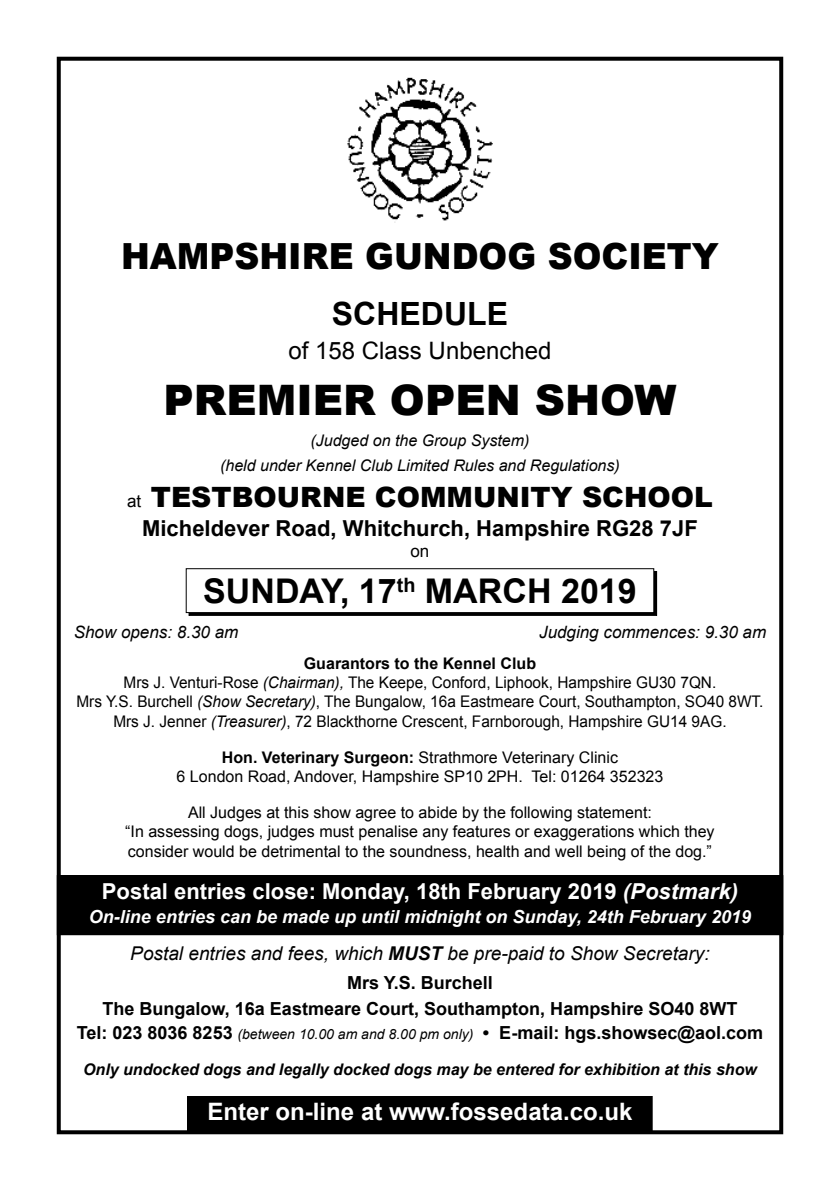
<style>
.page{position:relative;width:840px;height:1191px;background:#fff}
.page>*{position:absolute;margin:0;border:0;box-sizing:border-box;transform-origin:0 0}
.t1{font:900 42px "Arial";color:#000}
.t2{font:900 36px "Arial";color:#000;scale:.96 1}
.t3{font:700 34px "Arial";color:#000}
.t4{font:700 32px "Arial";color:#000}
.t5{font:900 28px "Arial";color:#000}
.t6{font:700 24px "Arial";color:#fff}
.t7{font:24px "Arial";color:#000}
.t8{font:700 22px "Arial";color:#fff}
.t9{font:700 22px "Arial";color:#000}
.t10{font:italic 19px "Arial";color:#000}
.t11{font:700 18px/25px "Arial";color:#000;text-align:center}
.t12{font:italic 700 18px "Arial";color:#fff}
.t13{font:italic 17px "Arial";color:#000}
.t14{font:17px "Arial";color:#000}
.t15{font:16px/19.2px "Arial";color:#000;text-align:center}
.t16{font:16px/19.2px "Arial";color:#000;text-align:center;scale:.96 1}
.t17{font:italic 16px/24.8px "Arial";color:#000;text-align:center}
.t18{font:italic 700 16px "Arial";color:#000}
.s1{font-weight:400;font-size:17px}
.s2{font-weight:700}
.s3{font-style:italic}
.s4{font-weight:400;font-style:italic;font-size:14px}
</style>
<div class="page">
<div style="left:57px;top:875px;width:725px;height:59px;background:#000"></div>
<div style="left:57px;top:875px;width:725px;height:60px;border:1px solid #000"></div>
<div style="left:57px;top:57px;width:725px;height:1077px;border:4px solid #000"></div>
<div style="left:188px;top:1096px;width:463px;height:35px;background:#000"></div>
<div style="left:189px;top:571px;width:467px;height:44px;background:#000"></div>
<div style="left:188px;top:571px;width:468px;height:45px;border:1px solid #000"></div>
<div style="left:186px;top:568px;width:467px;height:44px;background:#fff"></div>
<div style="left:186px;top:568px;width:468px;height:45px;border:1px solid #000"></div>
<img style="left:347px;top:77px;width:146px;height:146px">
<h2 class="t2" style="left:121px;top:230px;width:623px">HAMPSHIRE GUNDOG SOCIETY</h2>
<h3 class="t4" style="left:332px;top:292px;width:177px">SCHEDULE</h3>
<h3 class="t7" style="left:288px;top:335px;width:264px">of 158 Class Unbenched</h3>
<h1 class="t1" style="left:163px;top:370px;width:514px">PREMIER OPEN SHOW</h1>
<p class="t17" style="left:220px;top:428px;width:401px">(Judged on the Group System)<br>(held under Kennel Club Limited Rules and Regulations)</p>
<h3 class="t5" style="left:127px;top:477px;width:587px"><span class="s1">at</span> TESTBOURNE COMMUNITY SCHOOL</h3>
<h3 class="t9" style="left:142px;top:514px;width:557px">Micheldever Road, Whitchurch, Hampshire RG28 7JF</h3>
<p class="t14" style="left:410px;top:539px;width:20px">on</p>
<h3 class="t3" style="left:203px;top:568px;width:435px">SUNDAY, 17<sup>th</sup> MARCH 2019</h3>
<p class="t13" style="left:74px;top:621px;width:166px">Show opens: 8.30 am</p>
<p class="t13" style="left:539px;top:621px;width:228px">Judging commences: 9.30 am</p>
<p class="t16" style="left:76px;top:654px;width:716px"><span class="s2">Guarantors to the Kennel Club<br></span>Mrs J. Venturi-Rose <span class="s3">(Chairman),</span> The Keepe, Conford, Liphook, Hampshire GU30 7QN.<br>Mrs Y.S. Burchell <span class="s3">(Show Secretary)</span>, The Bungalow, 16a Eastmeare Court, Southampton, SO40 8WT.<br>Mrs J. Jenner <span class="s3">(Treasurer)</span>, 72 Blackthorne Crescent, Farnborough, Hampshire GU14 9AG.</p>
<p class="t15" style="left:176px;top:747px;width:488px"><span class="s2">Hon. Veterinary Surgeon:</span> Strathmore Veterinary Clinic<br>6 London Road, Andover, Hampshire SP10 2PH. Tel: 01264 352323</p>
<p class="t15" style="left:125px;top:803px;width:590px">All Judges at this show agree to abide by the following statement:<br>“In assessing dogs, judges must penalise any features or exaggerations which they consider would be detrimental to the soundness, health and well being of the dog.”</p>
<h3 class="t8" style="left:102px;top:876px;width:637px">Postal entries close: Monday, 18th February 2019 <span class="s3">(Postmark)</span></h3>
<p class="t12" style="left:89px;top:905px;width:663px">On-line entries can be made up until midnight on Sunday, 24th February 2019</p>
<p class="t10" style="left:130px;top:941px;width:580px">Postal entries and fees, which <span class="s2">MUST</span> be pre-paid to Show Secretary:</p>
<p class="t11" style="left:77px;top:970px;width:687px">Mrs Y.S. Burchell<br>The Bungalow, 16a Eastmeare Court, Southampton, Hampshire SO40 8WT<br>Tel: 023 8036 8253 <span class="s4">(between 10.00 am and 8.00 pm only)</span> • E-mail: hgs.showsec@aol.com</p>
<p class="t18" style="left:83px;top:1059px;width:675px">Only undocked dogs and legally docked dogs may be entered for exhibition at this show</p>
<h3 class="t6" style="left:207px;top:1095px;width:426px">Enter on-line at www.fossedata.co.uk</h3>
</div>
